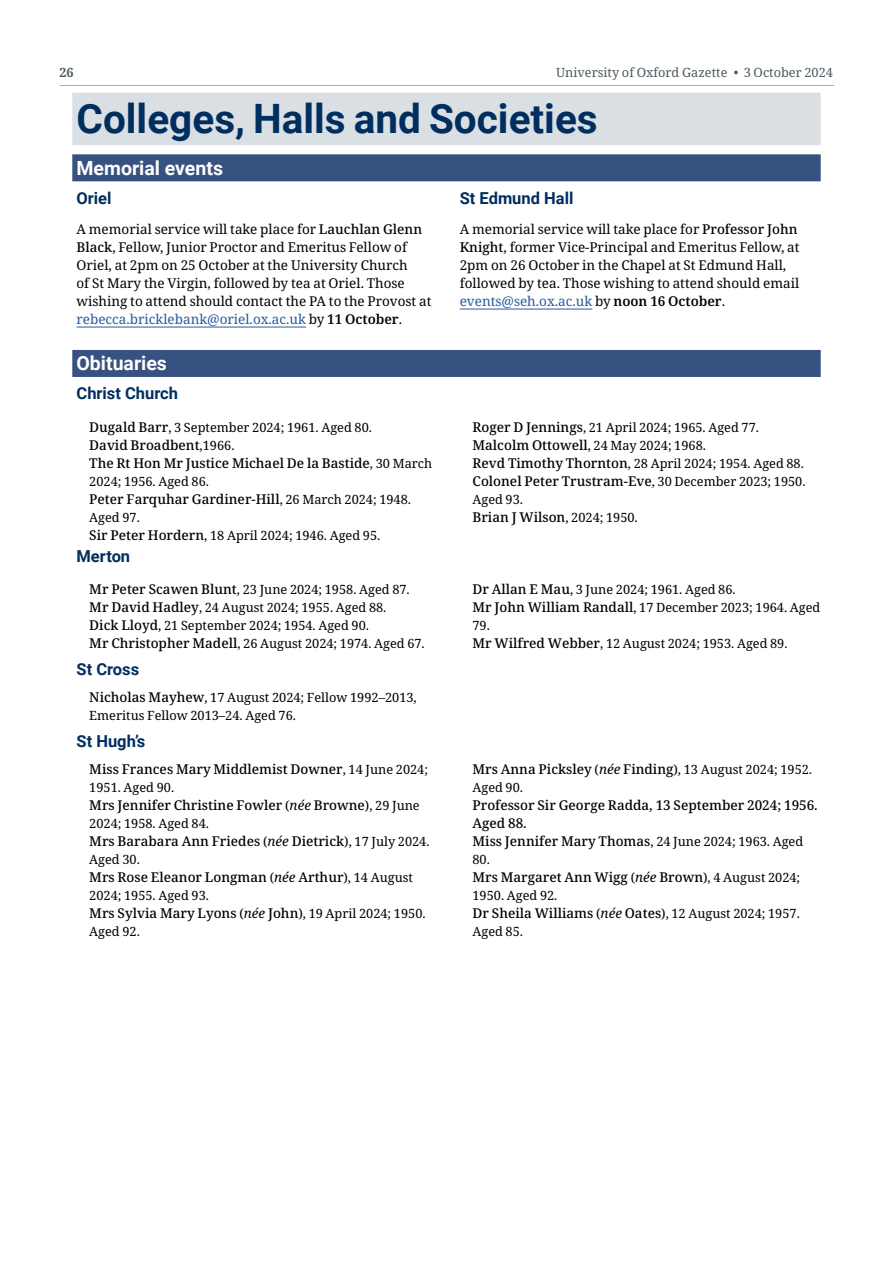
<style>
.page{position:relative;width:893px;height:1263px;background:#fff}
.page>*{position:absolute;margin:0;border:0;box-sizing:border-box;transform-origin:0 0}
.H1_Big_Head{font:700 40.5px "Roboto";color:#002e5f}
.H2_Subject_head{font:700 19.5px "Roboto";color:#fff}
.H3_Bold_Head{font:700 16.5px "Roboto";color:#002e5f}
.G_Body_text{font:13.5px/18px "Noto Serif";color:#000}
.Obits_with_nee{font:500 13.5px/18px "Noto Serif";color:#000}
.Obits_without_nee{font:500 13.5px "Noto Serif";color:#000}
.Obits_without_nee-2{font:12.75px/18px "Noto Serif";color:#000}
.Obits_with_nee-2{font:12.75px "Noto Serif";color:#000}
.t1{font:12.75px "Noto Serif";color:#4d595f}
.t2{font:700 12.75px "Noto Serif";color:#4d595f}
.s1{font-weight:500}
.s2{color:#275b9b}
.s3{font-weight:600}
.s4{font-weight:500;font-size:13.5px}
.s5{font-weight:400;font-size:12.75px}
.s6{font-weight:400;font-style:italic}
</style>
<div class="page">
<hr style="left:60px;top:85px;width:774px;height:1px;background:#a5afb5">
<div style="left:72px;top:93px;width:749px;height:52px;background:#dadfe3"></div>
<div style="left:72px;top:154px;width:749px;height:27px;background:#375281"></div>
<hr style="left:77px;top:327px;width:229px;height:1px;background:#275b9b">
<hr style="left:460px;top:309px;width:132px;height:1px;background:#275b9b">
<div style="left:72px;top:350px;width:749px;height:27px;background:#375281"></div>
<p class="t2" style="left:60px;top:64px;width:16px">26</p>
<p class="t1" style="left:556px;top:64px;width:278px">University of Oxford Gazette • 3 October 2024</p>
<h1 class="H1_Big_Head" style="left:77px;top:90px;width:523px">Colleges, Halls and Societies</h1>
<h2 class="H2_Subject_head" style="left:77px;top:154px;width:148px">Memorial events</h2>
<h3 class="H3_Bold_Head" style="left:77px;top:186px;width:37px">Oriel</h3>
<p class="G_Body_text" style="left:77px;top:221px;width:356px">A memorial service will take place for <span class="s1">Lauchlan Glenn Black</span>, Fellow, Junior Proctor and Emeritus Fellow of Oriel, at 2pm on 25 October at the University Church<br>of St Mary the Virgin, followed by tea at Oriel. Those wishing to attend should contact the PA to the Provost at <span class="s2">rebecca.bricklebank@oriel.ox.ac.uk</span> by <span class="s3">11 October</span>.</p>
<h3 class="H3_Bold_Head" style="left:460px;top:186px;width:115px">St Edmund Hall</h3>
<p class="G_Body_text" style="left:460px;top:221px;width:341px">A memorial service will take place for <span class="s1">Professor John Knight</span>, former Vice-Principal and Emeritus Fellow, at 2pm on 26 October in the Chapel at St Edmund Hall, followed by tea. Those wishing to attend should email <span class="s2">events@seh.ox.ac.uk</span> by <span class="s3">noon 16 October</span>.</p>
<h2 class="H2_Subject_head" style="left:77px;top:350px;width:92px">Obituaries</h2>
<h3 class="H3_Bold_Head" style="left:77px;top:382px;width:103px">Christ Church</h3>
<p class="Obits_without_nee-2" style="left:89px;top:419px;width:284px"><span class="s4">Dugald Barr</span>, 3 September 2024; 1961. Aged 80.</p>
<p class="Obits_without_nee" style="left:89px;top:436px;width:147px">David Broadbent<span class="s5">,1966.</span></p>
<p class="Obits_without_nee" style="left:89px;top:454px;width:344px">The Rt Hon Mr Justice Michael De la Bastide<span class="s5">, 30 March</span></p>
<p class="Obits_without_nee-2" style="left:89px;top:473px;width:121px">2024; 1956. Aged 86.</p>
<p class="Obits_without_nee" style="left:89px;top:490px;width:323px">Peter Farquhar Gardiner-Hill<span class="s5">, 26 March 2024; 1948.</span></p>
<p class="Obits_without_nee-2" style="left:89px;top:509px;width:52px">Aged 97.</p>
<p class="Obits_without_nee-2" style="left:89px;top:527px;width:292px"><span class="s4">Sir Peter Hordern</span>, 18 April 2024; 1946. Aged 95.</p>
<h3 class="H3_Bold_Head" style="left:77px;top:545px;width:55px">Merton</h3>
<p class="Obits_without_nee-2" style="left:89px;top:581px;width:322px"><span class="s4">Mr Peter Scawen Blunt</span>, 23 June 2024; 1958. Aged 87.</p>
<p class="Obits_without_nee-2" style="left:89px;top:599px;width:299px"><span class="s4">Mr David Hadley</span>, 24 August 2024; 1955. Aged 88.</p>
<p class="Obits_without_nee-2" style="left:89px;top:617px;width:281px"><span class="s4">Dick Lloyd</span>, 21 September 2024; 1954. Aged 90.</p>
<p class="Obits_without_nee-2" style="left:89px;top:635px;width:337px"><span class="s4">Mr Christopher Madell</span>, 26 August 2024; 1974. Aged 67.</p>
<h3 class="H3_Bold_Head" style="left:77px;top:657px;width:64px">St Cross</h3>
<p class="Obits_without_nee-2" style="left:89px;top:689px;width:329px"><span class="s4">Nicholas Mayhew</span>, 17 August 2024; Fellow 1992–2013,<br>Emeritus Fellow 2013–24. Aged 76.</p>
<h3 class="H3_Bold_Head" style="left:77px;top:729px;width:70px">St Hugh’s</h3>
<p class="Obits_without_nee" style="left:89px;top:760px;width:340px">Miss Frances Mary Middlemist Downer<span class="s5">, 14 June 2024;</span></p>
<p class="Obits_without_nee-2" style="left:89px;top:779px;width:86px">1951. Aged 90.</p>
<p class="Obits_with_nee" style="left:89px;top:797px;width:332px">Mrs Jennifer Christine Fowler <span class="s5">(</span><span class="s6">née</span> Browne<span class="s5">), 29 June</span></p>
<p class="Obits_with_nee-2" style="left:89px;top:815px;width:121px">2024; 1958. Aged 84.</p>
<p class="Obits_with_nee" style="left:89px;top:833px;width:342px">Mrs Barabara Ann Friedes <span class="s5">(</span><span class="s6">née</span> Dietrick<span class="s5">), 17 July 2024.</span></p>
<p class="Obits_with_nee-2" style="left:89px;top:851px;width:52px">Aged 30.</p>
<p class="Obits_with_nee" style="left:89px;top:869px;width:325px">Mrs Rose Eleanor Longman <span class="s5">(</span><span class="s6">née</span> Arthur<span class="s5">), 14 August</span></p>
<p class="Obits_with_nee-2" style="left:89px;top:887px;width:121px">2024; 1955. Aged 93.</p>
<p class="Obits_with_nee" style="left:89px;top:905px;width:338px">Mrs Sylvia Mary Lyons <span class="s5">(</span><span class="s6">née</span> John<span class="s5">), 19 April 2024; 1950.</span></p>
<p class="Obits_with_nee-2" style="left:89px;top:923px;width:52px">Aged 92.</p>
<p class="Obits_without_nee-2" style="left:472px;top:419px;width:288px"><span class="s4">Roger D Jennings</span>, 21 April 2024; 1965. Aged 77.</p>
<p class="Obits_without_nee-2" style="left:472px;top:437px;width:235px"><span class="s4">Malcolm Ottowell</span>, 24 May 2024; 1968.</p>
<p class="Obits_without_nee-2" style="left:472px;top:455px;width:333px"><span class="s4">Revd Timothy Thornton</span>, 28 April 2024; 1954. Aged 88.</p>
<p class="Obits_without_nee" style="left:472px;top:472px;width:335px">Colonel Peter Trustram-Eve<span class="s5">, 30 December 2023; 1950.</span></p>
<p class="Obits_without_nee-2" style="left:472px;top:491px;width:52px">Aged 93.</p>
<p class="Obits_without_nee" style="left:472px;top:508px;width:167px">Brian J Wilson<span class="s5">, 2024; 1950.</span></p>
<p class="Obits_without_nee-2" style="left:472px;top:581px;width:265px"><span class="s4">Dr Allan E Mau</span>, 3 June 2024; 1961. Aged 86.</p>
<p class="Obits_without_nee-2" style="left:472px;top:599px;width:349px"><span class="s4">Mr John William Randall</span>, 17 December 2023; 1964. Aged<br>79.</p>
<p class="Obits_without_nee-2" style="left:472px;top:635px;width:317px"><span class="s4">Mr Wilfred Webber</span>, 12 August 2024; 1953. Aged 89.</p>
<p class="Obits_with_nee" style="left:472px;top:761px;width:341px">Mrs Anna Picksley <span class="s5">(</span><span class="s6">née</span> Finding<span class="s5">), 13 August 2024; 1952.</span></p>
<p class="Obits_with_nee-2" style="left:472px;top:779px;width:52px">Aged 90.</p>
<p class="Obits_with_nee" style="left:472px;top:797px;width:347px">Professor Sir George Radda, 13 September 2024; 1956.<br>Aged 88.</p>
<p class="Obits_without_nee" style="left:472px;top:832px;width:332px">Miss Jennifer Mary Thomas<span class="s5">, 24 June 2024; 1963. Aged</span></p>
<p class="Obits_without_nee-2" style="left:472px;top:851px;width:19px">80.</p>
<p class="Obits_with_nee" style="left:472px;top:869px;width:329px">Mrs Margaret Ann Wigg <span class="s5">(</span><span class="s6">née</span> Brown<span class="s5">), 4 August 2024;</span></p>
<p class="Obits_with_nee-2" style="left:472px;top:887px;width:86px">1950. Aged 92.</p>
<p class="Obits_with_nee" style="left:472px;top:905px;width:329px">Dr Sheila Williams <span class="s5">(</span><span class="s6">née</span> Oates<span class="s5">), 12 August 2024; 1957.</span></p>
<p class="Obits_with_nee-2" style="left:472px;top:923px;width:52px">Aged 85.</p>
</div>
